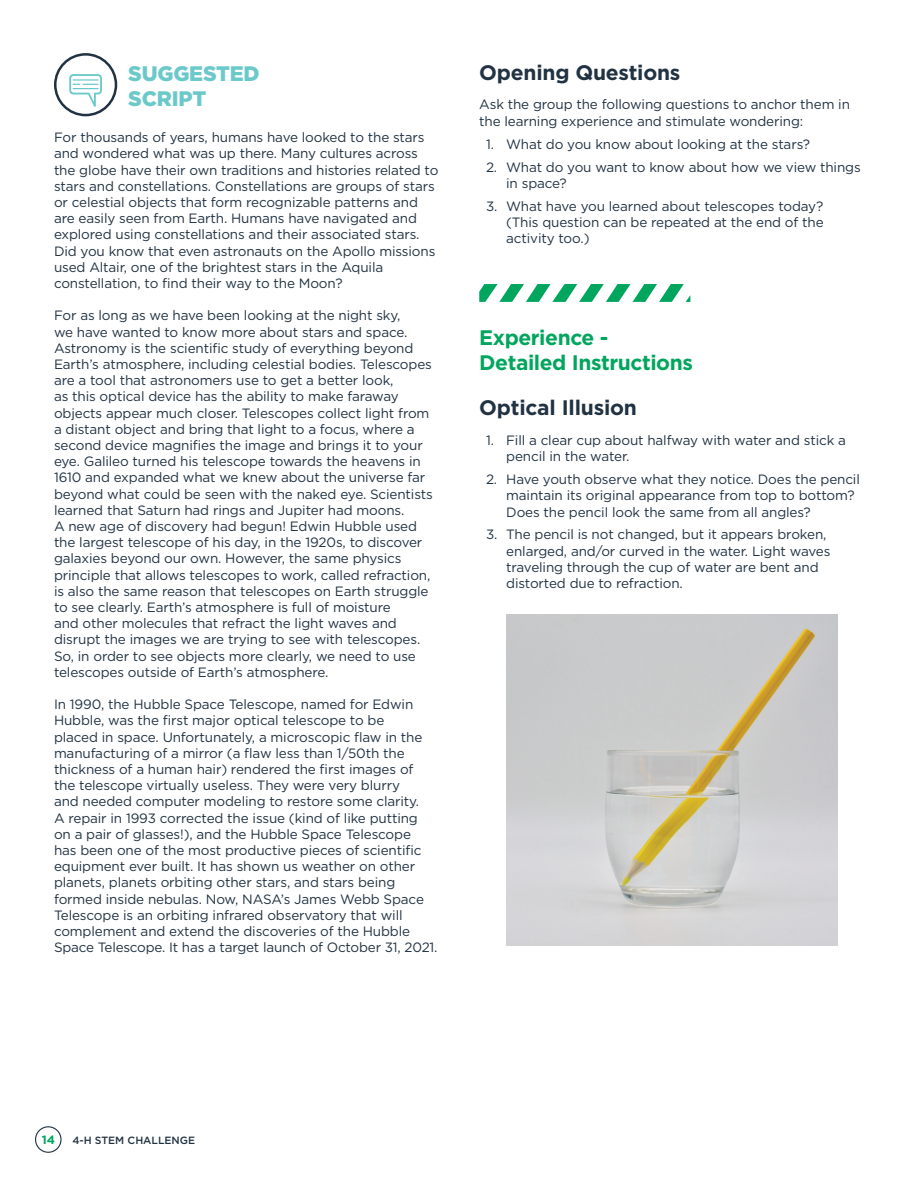
<style>
.page{position:relative;width:918px;height:1188px;background:#fff}
.page>*{position:absolute;margin:0;border:0;box-sizing:border-box;transform-origin:0 0}
.t1{font:700 21px "Gotham";letter-spacing:-.01em;color:#213242}
.t2{font:700 21px/25.2px "Gotham";letter-spacing:-.02em;color:#00a65d}
.t3{font:900 21px "Gotham";letter-spacing:-.01em;color:#6cc9c9}
.t4{font:13.5px/16.2px "Gotham";letter-spacing:-.01em;color:#213242}
.t5{font:700 12px "Gotham";color:#00a65d}
.t6{font:500 10.5px "Gotham";color:#213242}
</style>
<div class="page">
<div style="left:54px;top:53px;width:63px;height:63px;border:3px solid #213242;border-radius:50%"></div>
<svg style="left:69px;top:74px;width:33px;height:33px"></svg>
<svg style="left:479px;top:284px;width:211px;height:18px"></svg>
<img style="left:506px;top:615px;width:331px;height:330px">
<div style="left:35px;top:1126px;width:27px;height:27px;border:1px solid #213242;border-radius:50%"></div>
<p class="t3" style="left:128px;top:59px;width:133px">SUGGESTED</p>
<p class="t3" style="left:128px;top:84px;width:79px">SCRIPT</p>
<p class="t4" style="left:54px;top:129px;width:386px">For thousands of years, humans have looked to the stars and wondered what was up there. Many cultures across the globe have their own traditions and histories related to stars and constellations. Constellations are groups of stars or celestial objects that form recognizable patterns and are easily seen from Earth. Humans have navigated and explored using constellations and their associated stars.<br>Did you know that even astronauts on the Apollo missions used Altair, one of the brightest stars in the Aquila constellation, to find their way to the Moon?</p>
<p class="t4" style="left:54px;top:307px;width:380px">For as long as we have been looking at the night sky,<br>we have wanted to know more about stars and space.<br>Astronomy is the scientific study of everything beyond Earth’s atmosphere, including celestial bodies. Telescopes are a tool that astronomers use to get a better look,<br>as this optical device has the ability to make faraway objects appear much closer. Telescopes collect light from a distant object and bring that light to a focus, where a second device magnifies the image and brings it to your eye. Galileo turned his telescope towards the heavens in 1610 and expanded what we knew about the universe far beyond what could be seen with the naked eye. Scientists learned that Saturn had rings and Jupiter had moons.<br>A new age of discovery had begun! Edwin Hubble used the largest telescope of his day, in the 1920s, to discover galaxies beyond our own. However, the same physics principle that allows telescopes to work, called refraction, is also the same reason that telescopes on Earth struggle to see clearly. Earth’s atmosphere is full of moisture<br>and other molecules that refract the light waves and disrupt the images we are trying to see with telescopes.<br>So, in order to see objects more clearly, we need to use telescopes outside of Earth’s atmosphere.</p>
<p class="t4" style="left:54px;top:696px;width:385px">In 1990, the Hubble Space Telescope, named for Edwin Hubble, was the first major optical telescope to be<br>placed in space. Unfortunately, a microscopic flaw in the manufacturing of a mirror (a flaw less than 1/50th the thickness of a human hair) rendered the first images of the telescope virtually useless. They were very blurry<br>and needed computer modeling to restore some clarity.<br>A repair in 1993 corrected the issue (kind of like putting on a pair of glasses!), and the Hubble Space Telescope<br>has been one of the most productive pieces of scientific equipment ever built. It has shown us weather on other planets, planets orbiting other stars, and stars being formed inside nebulas. Now, NASA’s James Webb Space Telescope is an orbiting infrared observatory that will complement and extend the discoveries of the Hubble Space Telescope. It has a target launch of October 31, 2021.</p>
<p class="t1" style="left:479px;top:58px;width:203px">Opening Questions</p>
<p class="t4" style="left:479px;top:96px;width:372px">Ask the group the following questions to anchor them in the learning experience and stimulate wondering:</p>
<p class="t4" style="left:486px;top:135px;width:326px">1. What do you know about looking at the stars?</p>
<p class="t4" style="left:506px;top:158px;width:356px;text-indent:-20px">2. What do you want to know about how we view things in space?</p>
<p class="t4" style="left:506px;top:198px;width:319px;text-align:justify;text-indent:-20px">3. What have you learned about telescopes today? (This question can be repeated at the end of the activity too.)</p>
<p class="t2" style="left:479px;top:324px;width:215px">Experience -<br>Detailed Instructions</p>
<p class="t1" style="left:479px;top:394px;width:159px">Optical Illusion</p>
<p class="t4" style="left:506px;top:432px;width:341px;text-indent:-20px">1. Fill a clear cup about halfway with water and stick a pencil in the water.</p>
<p class="t4" style="left:506px;top:471px;width:355px;text-indent:-20px">2. Have youth observe what they notice. Does the pencil maintain its original appearance from top to bottom?<br>Does the pencil look the same from all angles?</p>
<p class="t4" style="left:506px;top:526px;width:326px;text-indent:-20px">3. The pencil is not changed, but it appears broken, enlarged, and/or curved in the water. Light waves traveling through the cup of water are bent and distorted due to refraction.</p>
<p class="t5" style="left:42px;top:1132px;width:15px">14</p>
<p class="t6" style="left:72px;top:1133px;width:124px">4-H STEM CHALLENGE</p>
</div>
